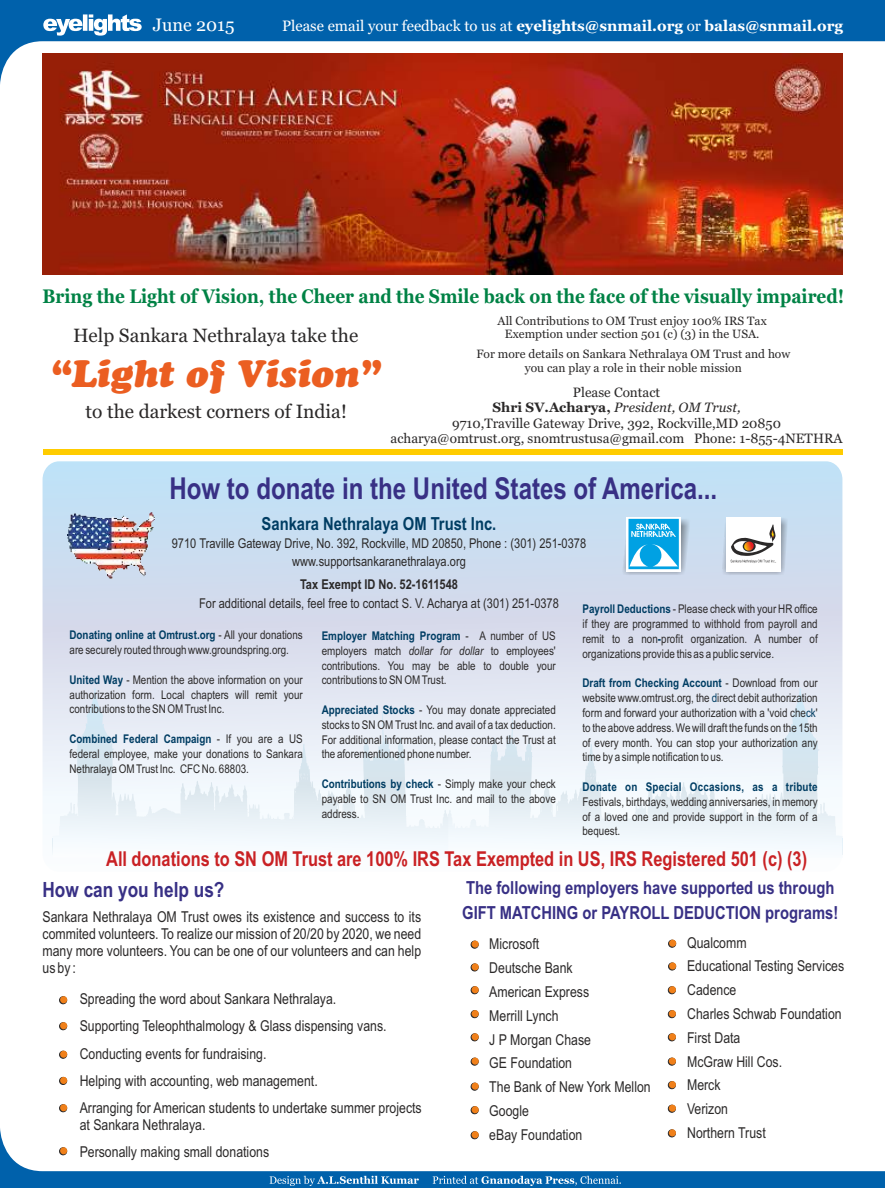
<style>
.page{position:relative;width:885px;height:1188px;background:#fff}
.page>*{position:absolute;margin:0;border:0;box-sizing:border-box;transform-origin:0 0}
.t1{font:italic 700 37.8px "Cooper Black Std";color:#eb5e21}
.t2{font:700 30.15px "Arial Narrow";color:#383085}
.t3{font:700 21px "Arial Narrow";color:#383085}
.t4{font:700 20.55px "Arial Narrow";color:#c92124}
.t5{font:700 19.5px "Georgia";color:#008245;scale:.88 1}
.t6{font:19.2px "Georgia";color:#2b2929}
.t7{font:700 18px/24.5px "Arial Narrow";color:#383085}
.t8{font:700 18px "Arial Narrow";color:#003d63}
.t9{font:18px "Georgia";color:#fff}
.t10{font:15px/23.9px "Arial Narrow";color:#2b2929}
.t11{font:700 15px "Georgia";color:#fff}
.t12{font:13.5px/17.4px "Arial Narrow";color:#2b2929;text-align:center}
.t13{font:13.5px/15.3px "Georgia";color:#2b2929;text-align:center}
.t14{font:700 13.5px "Arial Narrow";color:#2b2929}
.t15{font:12px/14.9px "Arial Narrow";color:#2b2929;text-align:justify}
.t16{font:700 12px "Arial Narrow";color:#003d63}
.t17{font:12px/13.6px "Georgia";color:#2b2929;text-align:center}
.t18{font:12px "Arial Narrow";color:#003d63}
.s1{font-weight:400}
.s2{font-weight:700}
.s3{font-style:italic}
.s4{font-weight:400;color:#2b2929}
.s5{font-weight:700;color:#003d63}
</style>
<div class="page">
<svg style="left:0;top:1128px;width:884px;height:60px"></svg>
<svg style="left:0;top:0;width:884px;height:85px;fill:#0061ab"></svg>
<svg style="left:43px;top:14px;width:99px;height:22px"></svg>
<div style="left:43px;top:461px;width:799px;height:411px;background:linear-gradient(to bottom,#bed5ed,#fdfbfc);border-radius:17px"></div>
<div style="left:448px;top:839px;width:394px;height:16px;background:#f6fbfe"></div>
<svg style="left:468px;top:688px;width:356px;height:143px"></svg>
<div style="left:52px;top:839px;width:395px;height:16px;background:#f6fbfe"></div>
<svg style="left:70px;top:688px;width:357px;height:143px"></svg>
<img style="left:68px;top:511px;width:88px;height:70px">
<svg style="left:721px;top:518px;width:67px;height:57px"></svg>
<div style="left:626px;top:517px;width:55px;height:54px;background:#d9f0fa"></div>
<svg style="left:621px;top:519px;width:69px;height:56px;background:#6dc2e7"></svg>
<svg style="left:59px;top:997px;width:8px;height:7px"></svg>
<div style="left:60px;top:996px;width:7px;height:7px;background:#f0801a;border-radius:50%"></div>
<svg style="left:59px;top:1023px;width:8px;height:7px"></svg>
<div style="left:60px;top:1022px;width:7px;height:7px;background:#f0801a;border-radius:50%"></div>
<div style="left:60px;top:1051px;width:7px;height:7px;background:#f0801a;border-radius:50%"></div>
<svg style="left:59px;top:1077px;width:8px;height:8px"></svg>
<div style="left:60px;top:1077px;width:7px;height:7px;background:#f0801a;border-radius:50%"></div>
<svg style="left:59px;top:1105px;width:8px;height:7px"></svg>
<div style="left:60px;top:1104px;width:7px;height:7px;background:#f0801a;border-radius:50%"></div>
<svg style="left:59px;top:1148px;width:8px;height:7px"></svg>
<div style="left:60px;top:1147px;width:7px;height:7px;background:#f0801a;border-radius:50%"></div>
<div style="left:471px;top:941px;width:7px;height:7px;background:#f0801a;border-radius:50%"></div>
<div style="left:669px;top:940px;width:7px;height:7px;background:#f0801a;border-radius:50%"></div>
<div style="left:471px;top:963px;width:7px;height:7px;background:#f0801a;border-radius:50%"></div>
<div style="left:669px;top:962px;width:7px;height:8px;background:#f0801a;border-radius:50%"></div>
<div style="left:471px;top:986px;width:7px;height:7px;background:#f0801a;border-radius:50%"></div>
<div style="left:668px;top:986px;width:8px;height:7px;background:#f0801a;border-radius:50%"></div>
<div style="left:471px;top:1010px;width:7px;height:7px;background:#f0801a;border-radius:50%"></div>
<div style="left:668px;top:1010px;width:8px;height:7px;background:#f0801a;border-radius:50%"></div>
<div style="left:471px;top:1033px;width:7px;height:7px;background:#f0801a;border-radius:50%"></div>
<div style="left:668px;top:1033px;width:8px;height:7px;background:#f0801a;border-radius:50%"></div>
<div style="left:471px;top:1058px;width:7px;height:7px;background:#f0801a;border-radius:50%"></div>
<div style="left:668px;top:1058px;width:8px;height:7px;background:#f0801a;border-radius:50%"></div>
<div style="left:471px;top:1083px;width:7px;height:7px;background:#f0801a;border-radius:50%"></div>
<div style="left:668px;top:1081px;width:8px;height:7px;background:#f0801a;border-radius:50%"></div>
<div style="left:471px;top:1106px;width:7px;height:7px;background:#f0801a;border-radius:50%"></div>
<div style="left:668px;top:1105px;width:8px;height:7px;background:#f0801a;border-radius:50%"></div>
<div style="left:471px;top:1131px;width:7px;height:7px;background:#f0801a;border-radius:50%"></div>
<div style="left:668px;top:1129px;width:8px;height:7px;background:#f0801a;border-radius:50%"></div>
<svg style="left:269px;top:1176px;width:351px;height:10px;background:#3b85be"></svg>
<div style="left:43px;top:449px;width:799px;height:5px;background:#fc0"></div>
<img style="left:43px;top:53px;width:799px;height:222px">
<h3 class="t9" style="left:153px;top:18px;width:83px">June 2015</h3>
<p class="t11" style="left:282px;top:19px;width:562px"><span class="s1">Please email your feedback to us at</span> eyelights@snmail.org <span class="s1">or</span> balas@snmail.org</p>
<h3 class="t5" style="left:43px;top:288px;width:912px">Bring the Light of Vision, the Cheer and the Smile back on the face of the visually impaired!</h3>
<h3 class="t6" style="left:73px;top:328px;width:287px">Help Sankara Nethralaya take the</h3>
<p class="t17" style="left:497px;top:315px;width:270px">All Contributions to OM Trust enjoy 100% IRS Tax<br>Exemption under section 501 (c) (3) in the USA.</p>
<p class="t17" style="left:476px;top:348px;width:315px">For more details on Sankara Nethralaya OM Trust and how you can play a role in their noble mission</p>
<h1 class="t1" style="left:50px;top:360px;width:332px">“Light of Vision”</h1>
<h3 class="t6" style="left:86px;top:403px;width:263px">to the darkest corners of India!</h3>
<p class="t13" style="left:390px;top:386px;width:453px">Please Contact<br><span class="s2">Shri SV.Acharya,</span> <span class="s3">President, OM Trust,<br></span>9710,Traville Gateway Drive, 392, Rockville,MD 20850 acharya@omtrust.org, snomtrustusa@gmail.com Phone: 1-855-4NETHRA</p>
<h2 class="t2" style="left:169px;top:477px;width:549px">How to donate in the United States of America...</h2>
<h3 class="t8" style="left:261px;top:517px;width:236px">Sankara Nethralaya OM Trust Inc.</h3>
<p class="t12" style="left:172px;top:536px;width:416px">9710 Traville Gateway Drive, No. 392, Rockville, MD 20850, Phone : (301) 251-0378 www.supportsankaranethralaya.org</p>
<p class="t14" style="left:300px;top:579px;width:159px">Tax Exempt ID No. 52-1611548</p>
<p class="t12" style="left:199px;top:596px;width:361px">For additional details, feel free to contact S. V. Acharya at (301) 251-0378</p>
<p class="t16" style="left:69px;top:631px;width:235px">Donating online at Omtrust.org <span class="s4">- All your donations</span></p>
<p class="t15" style="left:69px;top:673px;width:235px"><span class="s5">United Way</span> - Mention the above information on your</p>
<p class="t15" style="left:69px;top:644px;width:221px">are securely routed through www.groundspring.org.</p>
<p class="t15" style="left:69px;top:688px;width:235px">authorization form. Local chapters will remit your contributions to the SN OM Trust Inc.</p>
<p class="t15" style="left:69px;top:733px;width:235px;text-indent:147px">- If you are a US federal employee, make your donations to Sankara Nethralaya OM Trust Inc. CFC No. 68803.</p>
<p class="t16" style="left:69px;top:735px;width:143px">Combined Federal Campaign</p>
<p class="t16" style="left:322px;top:631px;width:235px">Employer Matching Program <span class="s4">- A number of US</span></p>
<p class="t15" style="left:322px;top:644px;width:235px">employers match <span class="s3">dollar for dollar</span> to employees' contributions. You may be able to double your contributions to SN OM Trust.</p>
<p class="t15" style="left:322px;top:718px;width:235px">stocks to SN OM Trust Inc. and avail of a tax deduction.<br>For additional information, please contact the Trust at the aforementioned phone number.</p>
<p class="t15" style="left:322px;top:792px;width:235px">payable to SN OM Trust Inc. and mail to the above address.</p>
<p class="t15" style="left:322px;top:704px;width:235px"><span class="s5">Appreciated Stocks</span> - You may donate appreciated</p>
<p class="t16" style="left:322px;top:779px;width:235px">Contributions by check <span class="s4">- Simply make your check</span></p>
<p class="t15" style="left:582px;top:603px;width:237px"><span class="s5">Payroll Deductions</span> - Please check with your HR office</p>
<p class="t16" style="left:657px;top:634px;width:5px">-</p>
<p class="t16" style="left:582px;top:679px;width:237px">Draft from Checking Account <span class="s4">- Download from our</span></p>
<p class="t18" style="left:711px;top:694px;width:7px">d</p>
<p class="t18" style="left:805px;top:708px;width:11px">ck</p>
<p class="t15" style="left:582px;top:618px;width:237px">if they are programmed to withhold from payroll and remit to a non profit organization. A number of organizations provide this as a public service.</p>
<p class="t15" style="left:582px;top:692px;width:237px">website www.omtrust.org, the irect debit authorization form and forward your authorization with a 'void che ' to the above address. We will draft the funds on the 15th of every month. You can stop your authorization any time by a simple notification to us.</p>
<p class="t16" style="left:582px;top:782px;width:237px">Donate on Special Occasions, as a tribute</p>
<p class="t15" style="left:582px;top:795px;width:237px">Festivals, birthdays, wedding anniversaries, in memory of a loved one and provide support in the form of a bequest.</p>
<h3 class="t4" style="left:106px;top:851px;width:702px">All donations to SN OM Trust are 100% IRS Tax Exempted in US, IRS Registered 501 (c) (3)</h3>
<h3 class="t3" style="left:43px;top:881px;width:183px">How can you help us?</h3>
<h3 class="t7" style="left:462px;top:878px;width:377px">The following employers have supported us through<br>GIFT MATCHING or PAYROLL DEDUCTION programs!</h3>
<p class="t10" style="left:489px;top:934px;width:163px">Microsoft<br>Deutsche Bank<br>American Express<br>Merrill Lynch<br>J P Morgan Chase<br>GE Foundation<br>The Bank of New York Mellon<br>Google<br>eBay Foundation</p>
<p class="t10" style="left:687px;top:932px;width:159px">Qualcomm<br>Educational Testing Services<br>Cadence<br>Charles Schwab Foundation<br>First Data<br>McGraw Hill Cos.<br>Merck<br>Verizon<br>Northern Trust</p>
<p class="t10" style="left:43px;top:910px;width:380px;line-height:17px;text-align:justify">Sankara Nethralaya OM Trust owes its existence and success to its commited volunteers. To realize our mission of 20/20 by 2020, we need many more volunteers. You can be one of our volunteers and can help us by :</p>
<p class="t10" style="left:80px;top:987px;width:343px;line-height:27.2px">Spreading the word about Sankara Nethralaya.<br>Supporting Teleophthalmology &amp; Glass dispensing vans.<br>Conducting events for fundraising.<br>Helping with accounting, web management.<br>Arranging for American students to undertake summer projects</p>
<p class="t10" style="left:80px;top:1112px;width:191px;line-height:27.2px">at Sankara Nethralaya.<br>Personally making small donations</p>
</div>
